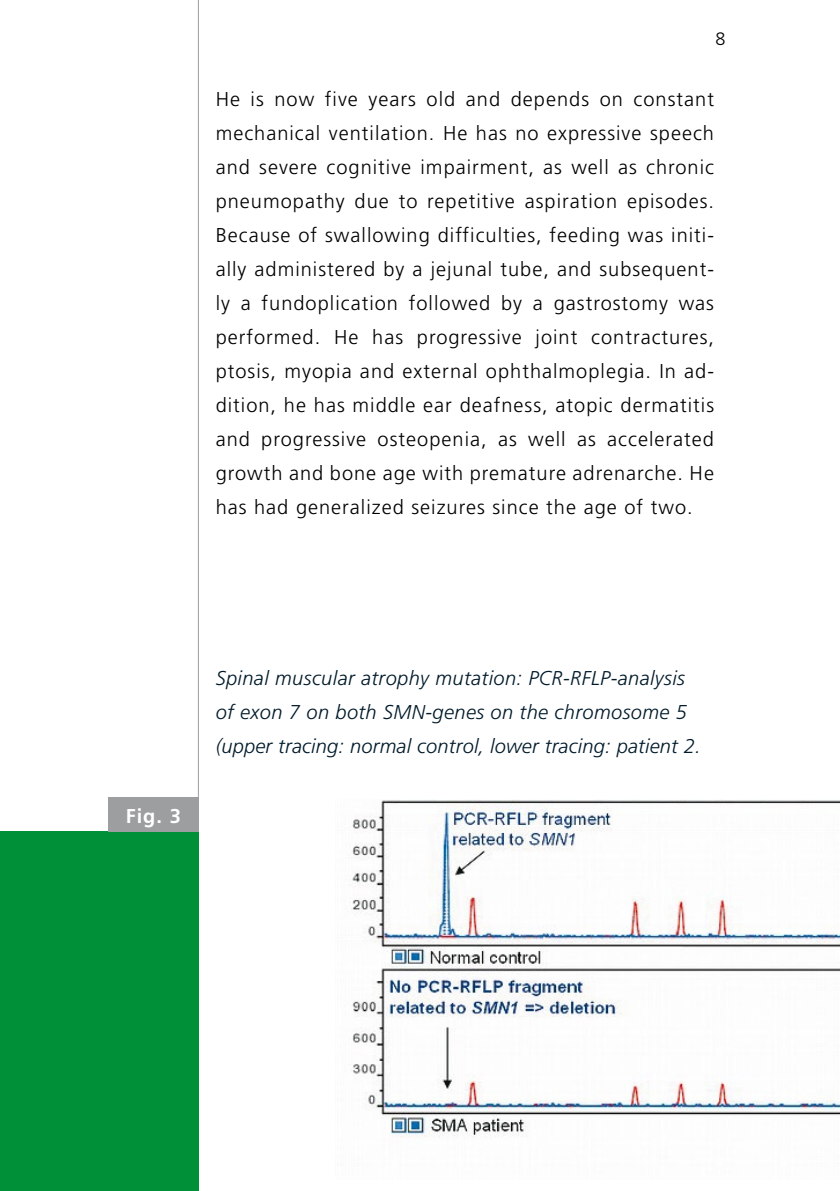
<style>
.page{position:relative;width:840px;height:1191px;background:#fff}
.page>*{position:absolute;margin:0;border:0;box-sizing:border-box;transform-origin:0 0}
.t1{font:300 20px/34px "Frutiger LT Std";letter-spacing:.05em;color:#000;text-align:justify}
.t2{font:italic 300 20px/34px "Frutiger LT Std";letter-spacing:.02em;color:#011a2a}
.t3{font:700 20px "Frutiger LT Std";color:#fff}
.t4{font:300 18px "Frutiger LT Std";color:#000}
</style>
<div class="page">
<hr style="left:198px;top:0;width:1px;height:1191px;background:#9c9e9f">
<div style="left:0;top:832px;width:198px;height:359px;background:#009037"></div>
<div style="left:108px;top:798px;width:90px;height:34px;background:#9c9e9f"></div>
<img style="left:351px;top:800px;width:488px;height:338px">
<p class="t4" style="left:715px;top:28px;width:12px">8</p>
<p class="t1" style="left:215px;top:82px;width:499px">He is now five years old and depends on constant mechanical ventilation. He has no expressive speech and severe cognitive impairment, as well as chronic pneumopathy due to repetitive aspiration episodes.<br>Because of swallowing difficulties, feeding was initi&shy;ally administered by a jejunal tube, and subsequent&shy;ly a fundoplication followed by a gastrostomy was performed. He has progressive joint contractures, ptosis, myopia and external ophthalmoplegia. In ad&shy;dition, he has middle ear deafness, atopic dermatitis and progressive osteopenia, as well as accelerated growth and bone age with premature adrenarche. He has had generalized seizures since the age of two.</p>
<p class="t3" style="left:126px;top:804px;width:57px">Fig. 3</p>
<p class="t2" style="left:215px;top:661px;width:486px">Spinal muscular atrophy mutation: PCR-RFLP-analysis of exon 7 on both SMN-genes on the chromosome 5 (upper tracing: normal control, lower tracing: patient 2.</p>
</div>
